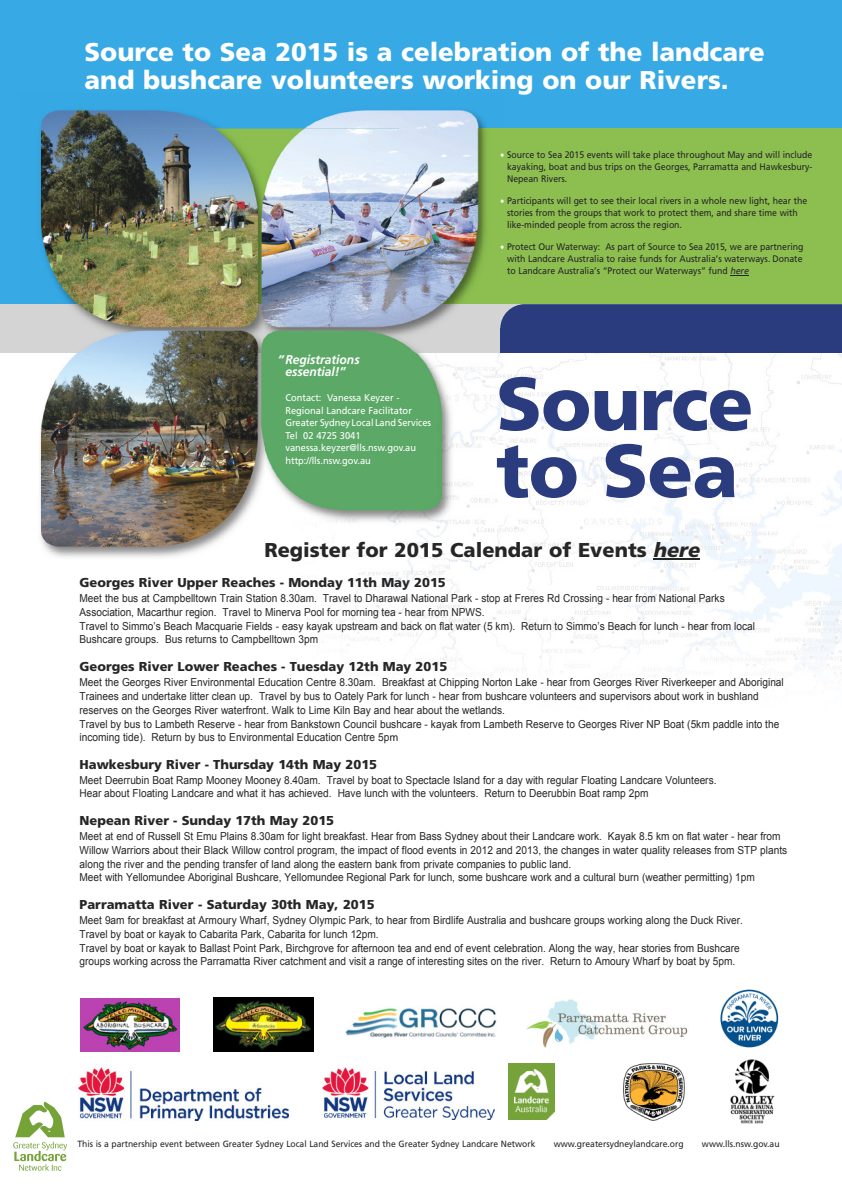
<style>
.page{position:relative;width:842px;height:1191px;background:#fff}
.page>*{position:absolute;margin:0;border:0;box-sizing:border-box;transform-origin:0 0}
.t1{font:900 75px/67px "Frutiger";letter-spacing:-.01em;color:#2a3c7e}
.t2{font:900 25.7px/28px "Frutiger";color:#fff}
.t3{font:900 20px "Frutiger";color:#272627}
.t4{font:900 12.9px "Frutiger";color:#272627}
.t5{font:italic 700 12.7px/12.5px "Frutiger";color:#fff;text-align:center;scale:.95 1}
.t6{font:11px/13.8px "Arial";color:#272627;scale:.92 1}
.t7{font:9.8px/12.5px "Frutiger";color:#fff;scale:.95 1}
.t8{font:9.5px/11.8px "Frutiger";letter-spacing:-.005em;color:#272627;text-align:justify;scale:.92 1}
.t9{font:9px "Frutiger";color:#272627;scale:.95 1}
.s1{color:#fff}
.s2{font-style:italic}
.s3{font-family:"Frutiger"}
</style>
<div class="page">
<img style="left:720px;top:989px;width:59px;height:59px">
<img style="left:81px;top:998px;width:99px;height:53px">
<img style="left:214px;top:998px;width:99px;height:53px">
<div style="left:0;top:0;width:842px;height:322px;background:#37a9e5"></div>
<div style="left:503px;top:271px;width:339px;height:33px;background:#8cbf50"></div>
<div style="left:399px;top:129px;width:443px;height:142px;background:#8cbf50"></div>
<img style="left:322px;top:1067px;width:172px;height:53px">
<img style="left:338px;top:353px;width:504px;height:321px">
<div style="left:0;top:304px;width:842px;height:49px;background:#d4d4d4"></div>
<svg style="left:730px;top:275px;width:18px;height:1px"></svg>
<img style="left:338px;top:558px;width:165px;height:15px">
<img style="left:482px;top:129px;width:21px;height:175px">
<img style="left:482px;top:353px;width:21px;height:205px">
<img style="left:499px;top:382px;width:4px;height:48px">
<svg style="left:497px;top:457px;width:6px;height:11px"></svg>
<img style="left:39px;top:110px;width:443px;height:448px">
<img style="left:399px;top:129px;width:83px;height:142px">
<img style="left:508px;top:1063px;width:47px;height:56px">
<hr style="left:653px;top:559px;width:46px;height:1px;background:#272627">
<img style="left:78px;top:1067px;width:210px;height:53px">
<div style="left:500px;top:304px;width:342px;height:25px;background:#2a3c7e"></div>
<div style="left:500px;top:329px;width:342px;height:24px;background:#2a3c7e"></div>
<img style="left:730px;top:1060px;width:45px;height:63px">
<img style="left:345px;top:1008px;width:152px;height:30px">
<img style="left:623px;top:1063px;width:62px;height:57px">
<img style="left:526px;top:999px;width:162px;height:49px">
<img style="left:13px;top:1101px;width:55px;height:70px">
<h2 class="t2" style="left:85px;top:40px;width:682px">Source to Sea 2015 is a celebration of the landcare and bushcare volunteers working on our Rivers.</h2>
<p class="t5" style="left:278px;top:354px;width:88px">“Registrations essential!”</p>
<p class="t7" style="left:285px;top:392px;width:155px">Contact: Vanessa Keyzer -<br>Regional Landcare Facilitator<br>Greater Sydney Local Land Services<br>Tel 02 4725 3041 vanessa.keyzer@lls.nsw.gov.au http://lls.nsw.gov.au</p>
<p class="t8" style="left:507px;top:150px;width:333px;text-indent:-7px"><span class="s1">•</span> Source to Sea 2015 events will take place throughout May and will include kayaking, boat and bus trips on the Georges, Parramatta and Hawkesbury-Nepean Rivers.</p>
<p class="t8" style="left:507px;top:196px;width:328px;text-align:left;text-indent:-7px"><span class="s1">•</span> Participants will get to see their local rivers in a whole new light, hear the stories from the groups that work to protect them, and share time with like-minded people from across the region.</p>
<p class="t8" style="left:507px;top:241px;width:324px;text-indent:-7px"><span class="s1">•</span> Protect Our Waterway: As part of Source to Sea 2015, we are partnering with Landcare Australia to raise funds for Australia’s waterways. Donate to Landcare Australia’s “Protect our Waterways” fund <span class="s2">here</span></p>
<h1 class="t1" style="left:496px;top:376px;width:259px">Source to Sea</h1>
<h3 class="t3" style="left:264px;top:542px;width:441px">Register for 2015 Calendar of Events <span class="s2">here</span></h3>
<p class="t4" style="left:80px;top:577px;width:368px">Georges River Upper Reaches - Monday 11th May 2015</p>
<p class="t6" style="left:80px;top:591px;width:736px">Meet the bus at Campbelltown Train Station 8.30am. Travel to Dharawal National Park - stop at Freres Rd Crossing - hear from National Parks Association, Macarthur region. Travel to Minerva Pool for morning tea - hear from NPWS.<br>Travel to Simmo’s Beach Macquarie Fields - easy kayak upstream and back on flat water (5 km). Return to Simmo’s Beach for lunch - hear from local Bushcare groups. Bus returns to Campbelltown 3pm</p>
<p class="t4" style="left:80px;top:661px;width:369px">Georges River Lower Reaches - Tuesday 12th May 2015</p>
<p class="t6" style="left:80px;top:675px;width:767px">Meet the Georges River Environmental Education Centre 8.30am. Breakfast at Chipping Norton Lake - hear from Georges River Riverkeeper and Aboriginal Trainees and undertake litter clean up. Travel by bus to Oately Park for lunch - hear from bushcare volunteers and supervisors about work in bushland reserves on the Georges River waterfront. Walk to Lime Kiln Bay and hear about the wetlands.<br>Travel by bus to Lambeth Reserve - hear from Bankstown Council bushcare - kayak from Lambeth Reserve to Georges River NP Boat (5km paddle into the incoming tide). Return by bus to Environmental Education Centre 5p<span class="s3">m</span></p>
<p class="t4" style="left:80px;top:759px;width:299px">Hawkesbury River - Thursday 14th May 2015</p>
<p class="t6" style="left:80px;top:773px;width:694px">Meet Deerrubin Boat Ramp Mooney Mooney 8.40am. Travel by boat to Spectacle Island for a day with regular Floating Landcare Volunteers.<br>Hear about Floating Landcare and what it has achieved. Have lunch with the volunteers. Return to Deerubbin Boat ramp 2pm</p>
<p class="t4" style="left:80px;top:815px;width:256px">Nepean River - Sunday 17th May 2015</p>
<p class="t6" style="left:80px;top:829px;width:771px">Meet at end of Russell St Emu Plains 8.30am for light breakfast. Hear from Bass Sydney about their Landcare work. Kayak 8.5 km on flat water - hear from Willow Warriors about their Black Willow control program, the impact of flood events in 2012 and 2013, the changes in water quality releases from STP plants along the river and the pending transfer of land along the eastern bank from private companies to public land.<br>Meet with Yellomundee Aboriginal Bushcare, Yellomundee Regional Park for lunch, some bushcare work and a cultural burn (weather permitting) 1pm</p>
<p class="t4" style="left:80px;top:899px;width:297px">Parramatta River - Saturday 30th May, 2015</p>
<p class="t6" style="left:80px;top:913px;width:723px">Meet 9am for breakfast at Armoury Wharf, Sydney Olympic Park, to hear from Birdlife Australia and bushcare groups working along the Duck River.<br>Travel by boat or kayak to Cabarita Park, Cabarita for lunch 12pm.<br>Travel by boat or kayak to Ballast Point Park, Birchgrove for afternoon tea and end of event celebration. Along the way, hear stories from Bushcare groups working across the Parramatta River catchment and visit a range of interesting sites on the river. Return to Amoury Wharf by boat by 5pm.</p>
<p class="t9" style="left:78px;top:1140px;width:483px">This is a partnership event between Greater Sydney Local Land Services and the Greater Sydney Landcare Network</p>
<p class="t9" style="left:554px;top:1140px;width:138px">www.greatersydneylandcare.org</p>
<p class="t9" style="left:702px;top:1140px;width:83px">www.lls.nsw.gov.au</p>
</div>
